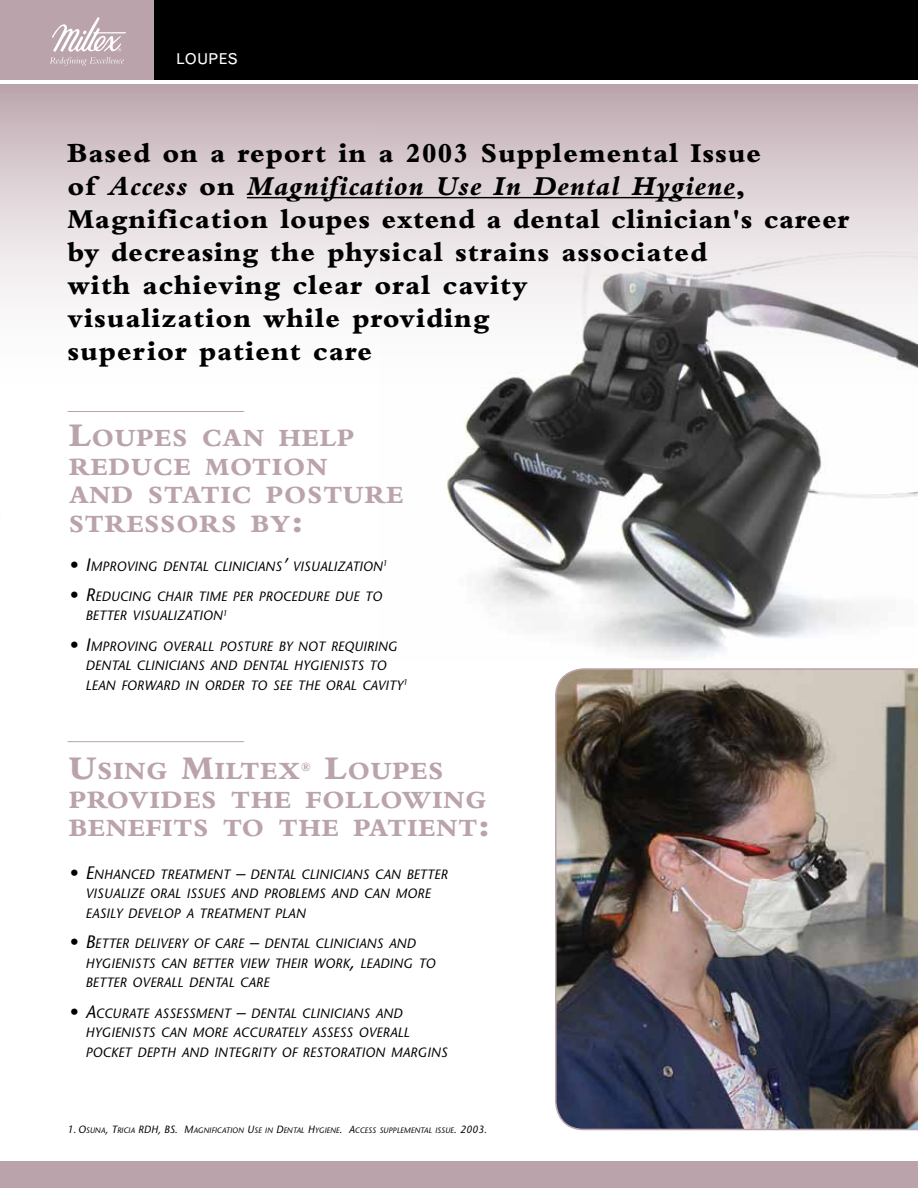
<style>
.page{position:relative;width:918px;height:1188px;background:#fff}
.page>*{position:absolute;margin:0;border:0;box-sizing:border-box;transform-origin:0 0}
.t1{font:800 28.5px/33px "Bembo";letter-spacing:.03em;color:#000}
.t2{font:800 25.8px/28.5px "Bembo";letter-spacing:.04em;color:#baa3ab}
.t3{font:15px "Grotesque";color:#fff}
.t4{font:italic 13.5px/19.5px "Stone Sans";color:#000}
.t5{font:italic 7.8px "Stone Sans";color:#000}
.s1{font-style:italic}
.s2{font-size:34.5px}
.s3{font-size:18px}
.s4{font-size:10.5px}
</style>
<div class="page">
<img style="left:446px;top:394px;width:472px;height:264px">
<img style="left:555px;top:668px;width:363px;height:462px">
<svg style="left:0;top:84px;width:918px;height:310px"></svg>
<hr style="left:247px;top:197px;width:488px;height:1px;background:#000">
<div style="left:0;top:1161px;width:918px;height:27px;background:#baa3ab"></div>
<hr style="left:68px;top:411px;width:176px;height:1px;background:#baa3ab">
<hr style="left:68px;top:741px;width:176px;height:1px;background:#baa3ab">
<div style="left:153px;top:0;width:765px;height:80px;background:#000"></div>
<div style="left:0;top:0;width:153px;height:80px;background:#baa3ab"></div>
<svg style="left:50px;top:17px;width:76px;height:49px"></svg>
<p class="t3" style="left:176px;top:50px;width:53px">LOUPES</p>
<p class="t1" style="left:67px;top:136px;width:784px">Based on a report in a 2003 Supplemental Issue<br>of <span class="s1">Access</span> on <span class="s1">Magnification Use In Dental Hygiene</span>, Magnification loupes extend a dental clinician's career by decreasing the physical strains associated<br>with achieving clear oral cavity<br>visualization while providing<br>superior patient care</p>
<h2 class="t2" style="left:69px;top:424px;width:335px"><span class="s2">L</span>OUPES CAN HELP<br>REDUCE MOTION<br>AND STATIC POSTURE<br>STRESS</h2>
<h2 class="t2" style="left:176px;top:509px;width:128px">ORS BY<span class="s2">:</span></h2>
<p class="t4" style="left:69px;top:556px;width:320px"><span class="s3">• I</span>MPROVING DENTAL CLINICIANS<span class="s3">’</span> VISUALIZATION<sup>1</sup></p>
<p class="t4" style="left:86px;top:586px;width:298px;text-indent:-16px"><span class="s3">• R</span>EDUCING CHAIR TIME PER PROCEDURE DUE TO<br>BETTER VISUALIZATION<sup>1</sup></p>
<p class="t4" style="left:86px;top:636px;width:324px;text-indent:-16px"><span class="s3">• I</span>MPROVING OVERALL POSTURE BY NOT REQUIRING<br>DENTAL CLINICIANS AND DENTAL HYGIENISTS TO<br>LEAN FORWARD IN ORDER TO SEE THE ORAL CAVITY<sup>1</sup></p>
<h2 class="t2" style="left:69px;top:757px;width:243px"><span class="s2">U</span>SING <span class="s2">M</span>ILTEX<sup>®</sup></h2>
<h2 class="t2" style="left:325px;top:757px;width:103px"><span class="s2">L</span>OUPES</h2>
<h2 class="t2" style="left:69px;top:785px;width:111px">PROVIDES</h2>
<h2 class="t2" style="left:69px;top:785px;width:423px;text-align:right">THE FOLLOWING<br>BENEFITS TO THE PATIENT<span class="s2">:</span></h2>
<p class="t4" style="left:86px;top:864px;width:364px;text-indent:-16px"><span class="s3">• E</span>NHANCED TREATMENT <span class="s3">–</span> DENTAL CLINICIANS CAN BETTER<br>VISUALIZE ORAL ISSUES AND PROBLEMS AND CAN MORE<br>EASILY DEVELOP A TREATMENT PLAN</p>
<p class="t4" style="left:86px;top:934px;width:352px;text-indent:-16px"><span class="s3">• B</span>ETTER DELIVERY OF CARE <span class="s3">–</span> DENTAL CLINICIANS AND<br>HYGIENISTS CAN BETTER VIEW THEIR WORK<span class="s3">,</span> LEADING TO<br>BETTER OVERALL DENTAL CARE</p>
<p class="t4" style="left:86px;top:1003px;width:363px;text-indent:-16px"><span class="s3">• A</span>CCURATE ASSESSMENT <span class="s3">–</span> DENTAL CLINICIANS AND<br>HYGIENISTS CAN MORE ACCURATELY ASSESS OVERALL<br>POCKET DEPTH AND INTEGRITY OF RESTORATION MARGINS</p>
<p class="t5" style="left:68px;top:1126px;width:421px"><span class="s4">1. O</span>SUNA<span class="s4">, T</span>RICIA <span class="s4">RDH, BS. M</span>AGNIFICATION <span class="s4">U</span>SE IN <span class="s4">D</span>ENTAL <span class="s4">H</span>YGIENE<span class="s4">. A</span> CCESS SUPPLEMENTAL ISSUE<span class="s4">. 2003.</span></p>
</div>
